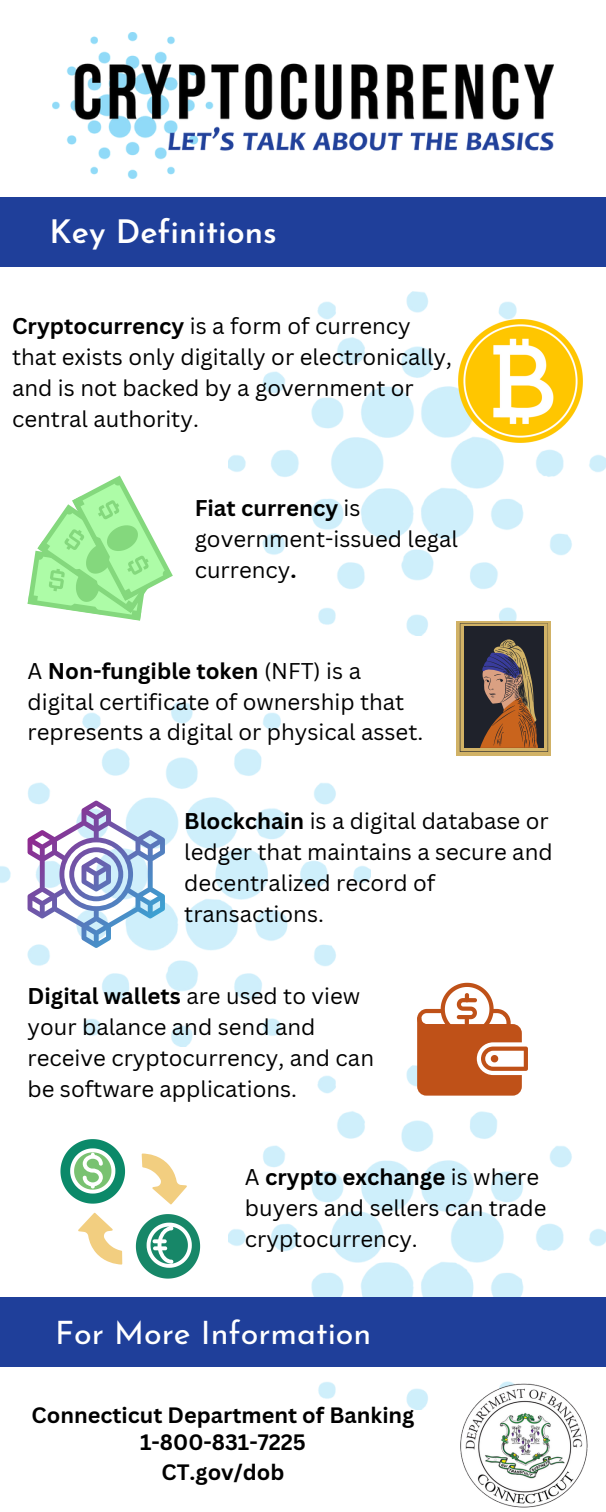
<style>
.page{position:relative;width:606px;height:1512px;background:#fff}
.page>*{position:absolute;margin:0;border:0;box-sizing:border-box;transform-origin:0 0}
.t1{font:32.25px "Josefin Sans";color:#fff}
.t2{font:600 32.25px "Josefin Sans";color:#fff}
.t3{font:22.2px/31px "Canva Sans";color:#000}
.t4{font:700 21.75px "Canva Sans";color:#000}
.s1{font-weight:700}
</style>
<div class="page">
<img style="left:53px;top:32px;width:499px;height:147px">
<div style="left:0;top:198px;width:605px;height:69px;background:#1f3f9a"></div>
<img style="left:228px;top:291px;width:377px;height:345px">
<img style="left:0;top:702px;width:370px;height:344px">
<img style="left:228px;top:1065px;width:377px;height:345px">
<img style="left:458px;top:319px;width:124px;height:124px">
<svg style="left:28px;top:476px;width:145px;height:145px"></svg>
<svg style="left:28px;top:801px;width:137px;height:147px"></svg>
<div style="left:456px;top:621px;width:95px;height:135px;background:linear-gradient(to bottom,#d1b266,#c4a862)"></div>
<svg style="left:459px;top:623px;width:88px;height:129px;background:#69523f"></svg>
<svg style="left:417px;top:983px;width:110px;height:112px"></svg>
<div style="left:0;top:1298px;width:605px;height:69px;background:#1f3f9a"></div>
<svg style="left:78px;top:1213px;width:44px;height:52px"></svg>
<svg style="left:142px;top:1154px;width:45px;height:50px"></svg>
<svg style="left:136px;top:1214px;width:64px;height:65px"></svg>
<svg style="left:60px;top:1139px;width:65px;height:65px"></svg>
<img style="left:456px;top:1383px;width:135px;height:125px">
<p class="t2" style="left:50px;top:219px;width:228px">Key Definitions</p>
<p class="t3" style="left:12px;top:310px;width:441px"><span class="s1">Cryptocurrency</span> is a form of currency that exists only digitally or electronically, and is not backed by a government or central authority.</p>
<p class="t3" style="left:194px;top:492px;width:264px"><span class="s1">Fiat currency</span> is government-issued legal currency<span class="s1">.</span></p>
<p class="t3" style="left:28px;top:656px;width:397px;line-height:30.3px">A <span class="s1">Non-fungible token</span> (NFT) is a digital certificate of ownership that represents a digital or physical asset.</p>
<p class="t3" style="left:184px;top:805px;width:369px"><span class="s1">Blockchain</span> is a digital database or ledger that maintains a secure and decentralized record of transactions.</p>
<p class="t3" style="left:28px;top:980px;width:348px"><span class="s1">Digital wallets</span> are used to view your balance and send and receive cryptocurrency, and can be software applications.</p>
<p class="t3" style="left:245px;top:1161px;width:303px">A <span class="s1">crypto exchange</span> is where buyers and sellers can trade cryptocurrency.</p>
<p class="t1" style="left:55px;top:1320px;width:317px">For More Information</p>
<p class="t4" style="left:32px;top:1400px;width:384px">Connecticut Department of Banking</p>
<p class="t4" style="left:140px;top:1427px;width:167px">1-800-831-7225</p>
<p class="t4" style="left:161px;top:1456px;width:124px">CT.gov/dob</p>
</div>
